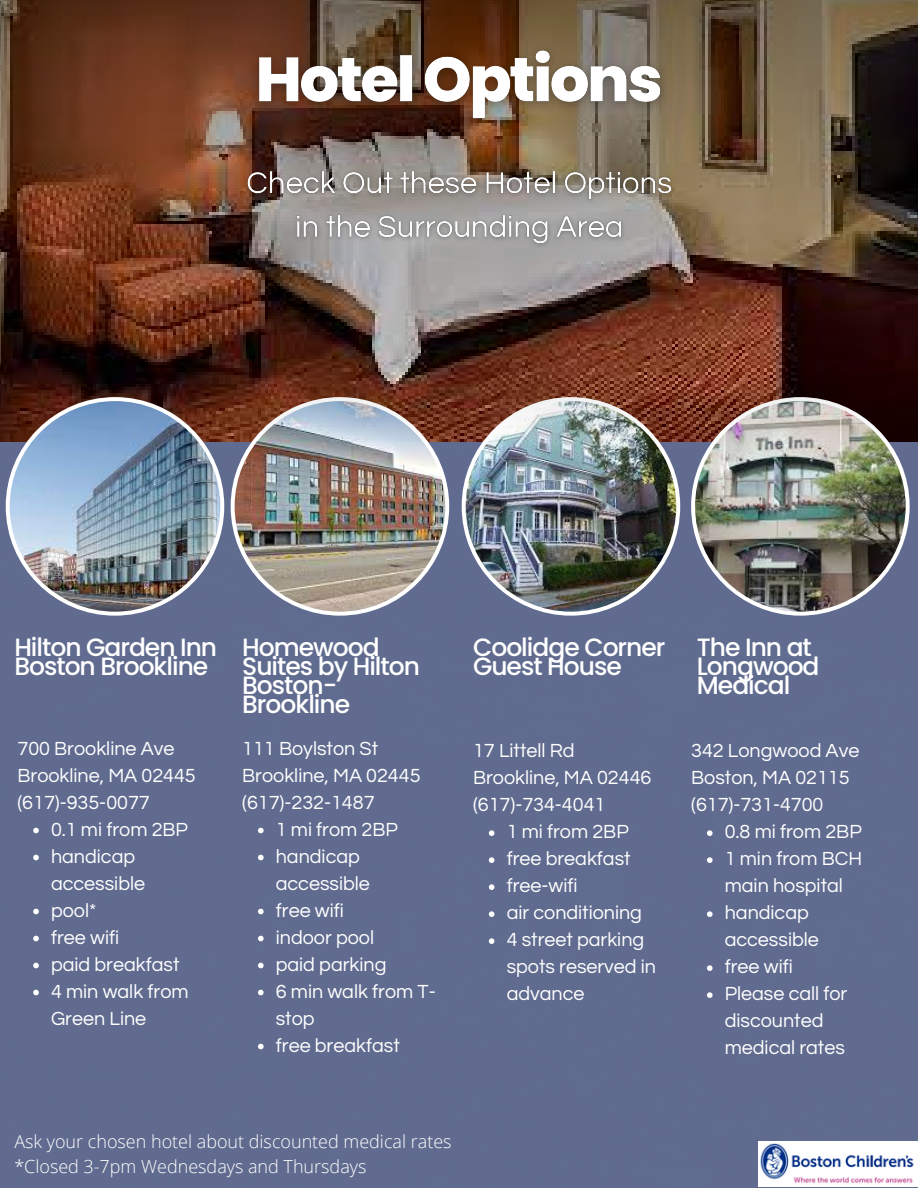
<style>
.page{position:relative;width:918px;height:1188px;background:#fff}
.page>*{position:absolute;margin:0;border:0;box-sizing:border-box;transform-origin:0 0}
.t1{font:500 25.05px/19px "Poppins";letter-spacing:-.04em;color:#fff}
.t2{font:19.8px/27px "Questrial";color:#fff}
.t3{font:300 18px "Open Sans";color:#fff}
</style>
<div class="page">
<div style="left:0;top:442px;width:918px;height:746px;background:#606b8f"></div>
<img style="left:462px;top:442px;width:218px;height:174px">
<img style="left:231px;top:442px;width:218px;height:174px">
<img style="left:691px;top:442px;width:219px;height:174px">
<img style="left:0;top:0;width:918px;height:442px">
<img style="left:243px;top:36px;width:435px;height:102px">
<img style="left:6px;top:397px;width:218px;height:219px">
<img style="left:238px;top:163px;width:442px;height:92px">
<svg style="left:33px;top:828px;width:6px;height:5px"></svg>
<svg style="left:33px;top:855px;width:6px;height:5px"></svg>
<svg style="left:33px;top:909px;width:6px;height:5px"></svg>
<svg style="left:33px;top:936px;width:6px;height:5px"></svg>
<svg style="left:33px;top:963px;width:6px;height:5px"></svg>
<svg style="left:33px;top:990px;width:6px;height:5px"></svg>
<svg style="left:258px;top:828px;width:6px;height:5px"></svg>
<svg style="left:258px;top:855px;width:6px;height:5px"></svg>
<svg style="left:258px;top:909px;width:6px;height:5px"></svg>
<svg style="left:258px;top:936px;width:6px;height:5px"></svg>
<svg style="left:258px;top:963px;width:6px;height:5px"></svg>
<svg style="left:258px;top:990px;width:6px;height:5px"></svg>
<svg style="left:258px;top:1044px;width:6px;height:5px"></svg>
<svg style="left:707px;top:830px;width:6px;height:6px"></svg>
<svg style="left:707px;top:857px;width:6px;height:6px"></svg>
<svg style="left:707px;top:911px;width:6px;height:6px"></svg>
<svg style="left:707px;top:965px;width:6px;height:6px"></svg>
<svg style="left:707px;top:992px;width:6px;height:6px"></svg>
<svg style="left:489px;top:830px;width:5px;height:6px"></svg>
<svg style="left:489px;top:857px;width:5px;height:6px"></svg>
<svg style="left:489px;top:884px;width:5px;height:6px"></svg>
<svg style="left:489px;top:911px;width:5px;height:6px"></svg>
<svg style="left:489px;top:938px;width:5px;height:6px"></svg>
<img style="left:758px;top:1141px;width:160px;height:45px">
<p class="t1" style="left:14px;top:638px;width:204px">Hilton Garden Inn<br>Boston Brookline</p>
<h3 class="t1" style="left:242px;top:638px;width:179px">Homewood<br>Suites by Hilton<br>Boston-<br>Brookline</h3>
<h3 class="t1" style="left:473px;top:638px;width:194px">Coolidge Corner<br>Guest House</h3>
<h3 class="t2" style="left:17px;top:735px;width:159px">700 Brookline Ave</h3>
<h3 class="t2" style="left:17px;top:762px;width:180px">Brookline, MA 02445</h3>
<p class="t2" style="left:17px;top:789px;width:134px">(617)-935-0077</p>
<p class="t2" style="left:51px;top:816px;width:138px">0.1 mi from 2BP</p>
<p class="t2" style="left:51px;top:843px;width:96px">handicap accessible</p>
<p class="t2" style="left:51px;top:897px;width:47px">pool*</p>
<p class="t2" style="left:51px;top:924px;width:70px">free wifi</p>
<p class="t2" style="left:51px;top:951px;width:130px">paid breakfast</p>
<p class="t2" style="left:51px;top:978px;width:139px">4 min walk from<br>Green Line</p>
<p class="t2" style="left:242px;top:735px;width:137px">111 Boylston St</p>
<p class="t2" style="left:242px;top:762px;width:180px">Brookline, MA 02445</p>
<p class="t2" style="left:242px;top:789px;width:134px">(617)-232-1487</p>
<p class="t2" style="left:276px;top:816px;width:124px">1 mi from 2BP</p>
<p class="t2" style="left:276px;top:843px;width:96px">handicap accessible</p>
<p class="t2" style="left:276px;top:897px;width:70px">free wifi</p>
<p class="t2" style="left:276px;top:924px;width:100px">indoor pool</p>
<p class="t2" style="left:276px;top:951px;width:112px">paid parking</p>
<p class="t2" style="left:276px;top:978px;width:161px">6 min walk from T&shy;stop</p>
<p class="t2" style="left:276px;top:1032px;width:126px">free breakfast</p>
<p class="t2" style="left:473px;top:738px;width:103px">17 Littell Rd</p>
<p class="t2" style="left:473px;top:765px;width:180px">Brookline, MA 02446</p>
<p class="t2" style="left:473px;top:792px;width:134px">(617)-734-4041</p>
<p class="t2" style="left:507px;top:819px;width:124px">1 mi from 2BP</p>
<p class="t2" style="left:507px;top:846px;width:126px">free breakfast</p>
<p class="t2" style="left:507px;top:873px;width:72px">free-wifi</p>
<p class="t2" style="left:507px;top:900px;width:137px">air conditioning</p>
<p class="t2" style="left:507px;top:927px;width:151px">4 street parking spots reserved in advance</p>
<p class="t1" style="left:697px;top:638px;width:124px">The Inn at<br>Longwood<br>Medical</p>
<p class="t2" style="left:691px;top:738px;width:170px">342 Longwood Ave</p>
<p class="t2" style="left:691px;top:765px;width:160px">Boston, MA 02115</p>
<p class="t2" style="left:691px;top:792px;width:134px">(617)-731-4700</p>
<p class="t2" style="left:725px;top:819px;width:138px">0.8 mi from 2BP</p>
<p class="t2" style="left:725px;top:846px;width:139px">1 min from BCH main hospital</p>
<p class="t2" style="left:725px;top:900px;width:96px">handicap accessible</p>
<p class="t2" style="left:725px;top:954px;width:70px">free wifi</p>
<p class="t2" style="left:725px;top:981px;width:124px">Please call for discounted medical rates</p>
<p class="t3" style="left:14px;top:1129px;width:439px">Ask your chosen hotel about discounted medical rates</p>
<p class="t3" style="left:14px;top:1153px;width:354px">*Closed 3-7pm Wednesdays and Thursdays</p>
</div>
